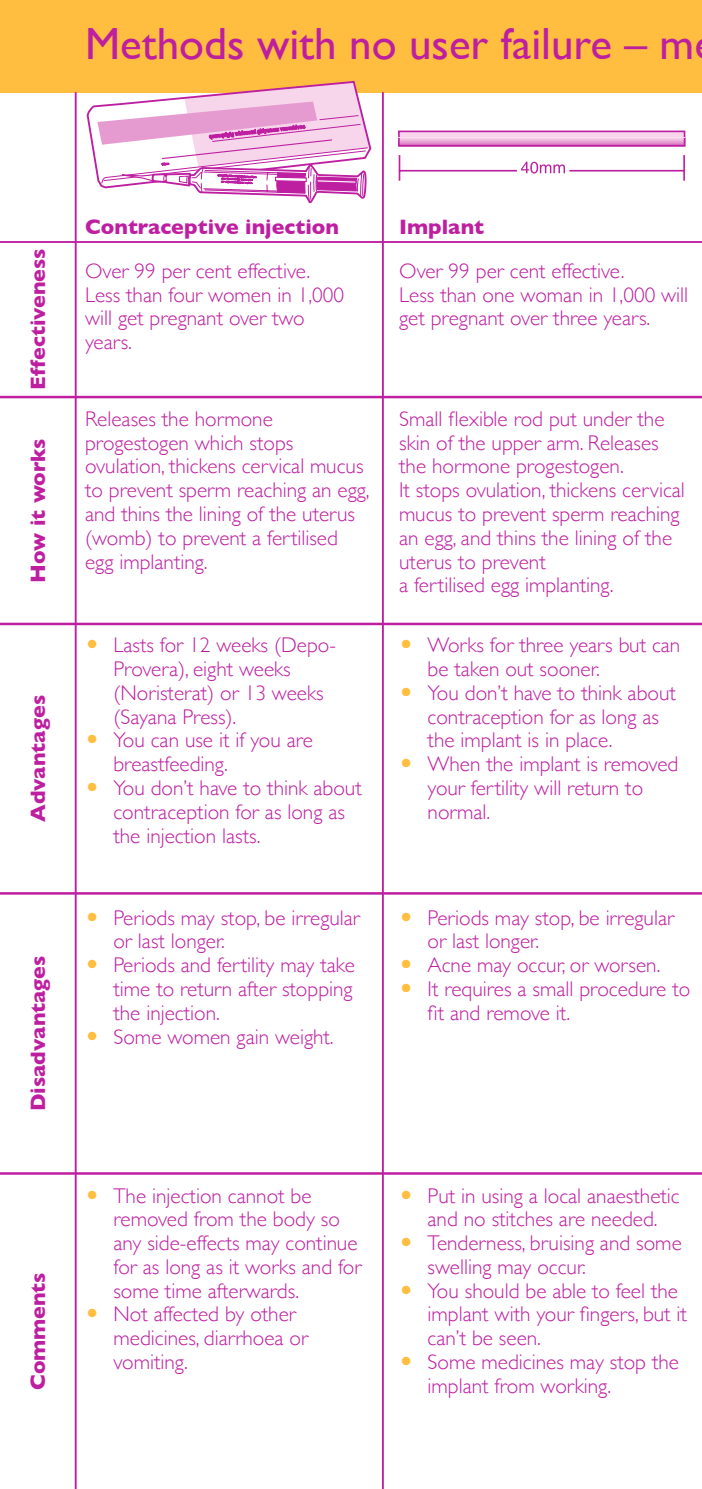
<style>
.page{position:relative;width:702px;height:1489px;background:#fff}
.page>*{position:absolute;margin:0;border:0;box-sizing:border-box;transform-origin:0 0}
.Sub_Header{font:45px "Gill Sans";color:#be1fa1}
.Main_Body_bullet_poi{font:300 21.25px/23.8px "Gill Sans";color:#be1fa1}
.t1{font:700 21.25px "Gill Sans";color:#be1fa1}
.s1{font-family:"European Pi Three";font-weight:400;color:#ffbe3f}
</style>
<div class="page">
<hr style="left:0;top:396px;width:702px;height:2px;background:#be1fa1">
<hr style="left:0;top:241px;width:702px;height:2px;background:#be1fa1">
<hr style="left:0;top:892px;width:702px;height:2px;background:#be1fa1">
<div style="left:0;top:0;width:702px;height:92px;background:#ffbe3f"></div>
<hr style="left:75px;top:92px;width:2px;height:1396px;background:#be1fa1">
<hr style="left:0;top:622px;width:702px;height:3px;background:#be1fa1">
<hr style="left:0;top:1172px;width:702px;height:2px;background:#be1fa1">
<hr style="left:382px;top:92px;width:2px;height:1396px;background:#be1fa1">
<svg style="left:85px;top:81px;width:287px;height:123px"></svg>
<div style="left:398px;top:131px;width:287px;height:15px;background:#f7d6ec;border:2px solid #be1fa1"></div>
<svg style="left:398px;top:136px;width:288px;height:45px"></svg>
<p class="Sub_Header" style="left:85px;top:18px;width:610px">Methods with no user failure – m</p>
<p class="t1" style="left:21px;top:390px;width:143px;rotate:-90deg">Effectiveness</p>
<p class="t1" style="left:21px;top:582px;width:146px;rotate:-90deg">How it works</p>
<p class="t1" style="left:21px;top:822px;width:128px;rotate:-90deg">Advantages</p>
<p class="t1" style="left:21px;top:1111px;width:157px;rotate:-90deg">Disadvantages</p>
<p class="t1" style="left:21px;top:1389px;width:119px;rotate:-90deg">Comments</p>
<p class="t1" style="left:85px;top:210px;width:255px">Contraceptive injection</p>
<p class="Main_Body_bullet_poi" style="left:85px;top:258px;width:227px">Over 99 per cent effective.</p>
<p class="Main_Body_bullet_poi" style="left:85px;top:282px;width:260px">Less than four women in 1,000 will get pregnant over two</p>
<p class="Main_Body_bullet_poi" style="left:85px;top:329px;width:48px">years.</p>
<p class="t1" style="left:399px;top:210px;width:86px">Implant</p>
<p class="Main_Body_bullet_poi" style="left:399px;top:258px;width:227px">Over 99 per cent effective.</p>
<p class="Main_Body_bullet_poi" style="left:399px;top:282px;width:290px">Less than one woman in 1,000 will get pregnant over three years.</p>
<p class="Main_Body_bullet_poi" style="left:85px;top:406px;width:286px">Releases the hormone progestogen which stops ovulation, thickens cervical mucus to prevent sperm reaching an egg, and thins the lining of the uterus (womb) to prevent a fertilised egg implanting.</p>
<p class="Main_Body_bullet_poi" style="left:399px;top:406px;width:267px">Small flexible rod put under the skin of the upper arm. Releases the hormone progestogen.</p>
<p class="Main_Body_bullet_poi" style="left:399px;top:477px;width:287px">It stops ovulation, thickens cervical mucus to prevent sperm reaching an egg, and thins the lining of the uterus to prevent</p>
<p class="Main_Body_bullet_poi" style="left:399px;top:572px;width:216px">a fertilised egg implanting.</p>
<p class="Main_Body_bullet_poi" style="left:113px;top:632px;width:224px;text-indent:-28px"><span class="s1">O</span> Lasts for 12 weeks (Depo-<br>Provera), eight weeks (Noristerat) or 13 weeks (Sayana Press).</p>
<p class="Main_Body_bullet_poi" style="left:113px;top:727px;width:201px;text-indent:-28px"><span class="s1">O</span> You can use it if you are breastfeeding.</p>
<p class="Main_Body_bullet_poi" style="left:113px;top:775px;width:250px;text-indent:-28px"><span class="s1">O</span> You don’t have to think about contraception for as long as the injection lasts.</p>
<p class="Main_Body_bullet_poi" style="left:113px;top:904px;width:248px;text-indent:-28px"><span class="s1">O</span> Periods may stop, be irregular or last longer.</p>
<p class="Main_Body_bullet_poi" style="left:113px;top:952px;width:243px;text-align:justify;text-indent:-28px"><span class="s1">O</span> Periods and fertility may take time to return after stopping the injection.</p>
<p class="Main_Body_bullet_poi" style="left:85px;top:1023px;width:250px"><span class="s1">O</span> Some women gain weight.</p>
<p class="Main_Body_bullet_poi" style="left:427px;top:632px;width:254px;text-indent:-28px"><span class="s1">O</span> Works for three years but can be taken out sooner.</p>
<p class="Main_Body_bullet_poi" style="left:427px;top:680px;width:250px;text-indent:-28px"><span class="s1">O</span> You don’t have to think about contraception for as long as the implant is in place.</p>
<p class="Main_Body_bullet_poi" style="left:427px;top:751px;width:252px;text-indent:-28px"><span class="s1">O</span> When the implant is removed your fertility will return to normal.</p>
<p class="Main_Body_bullet_poi" style="left:427px;top:904px;width:248px;text-indent:-28px"><span class="s1">O</span> Periods may stop, be irregular or last longer.</p>
<p class="Main_Body_bullet_poi" style="left:399px;top:952px;width:263px"><span class="s1">O</span> Acne may occur, or worsen.</p>
<p class="Main_Body_bullet_poi" style="left:427px;top:976px;width:264px;text-indent:-28px"><span class="s1">O</span> It requires a small procedure to fit and remove it.</p>
<p class="Main_Body_bullet_poi" style="left:113px;top:1182px;width:249px;text-indent:-28px"><span class="s1">O</span> The injection cannot be removed from the body so any side-effects may continue for as long as it works and for some time afterwards.</p>
<p class="Main_Body_bullet_poi" style="left:113px;top:1301px;width:196px;text-indent:-28px"><span class="s1">O</span> Not affected by other medicines, diarrhoea or vomiting.</p>
<p class="Main_Body_bullet_poi" style="left:399px;top:1182px;width:282px;text-align:center"><span class="s1">O</span> Put in using a local anaesthetic and no stitches are needed.</p>
<p class="Main_Body_bullet_poi" style="left:427px;top:1230px;width:256px;text-indent:-28px"><span class="s1">O</span> Tenderness, bruising and some swelling may occur.</p>
<p class="Main_Body_bullet_poi" style="left:427px;top:1277px;width:261px;text-indent:-28px"><span class="s1">O</span> You should be able to feel the implant with your fingers, but it can’t be seen.</p>
<p class="Main_Body_bullet_poi" style="left:427px;top:1348px;width:253px;text-indent:-28px"><span class="s1">O</span> Some medicines may stop the implant from working.</p>
</div>
